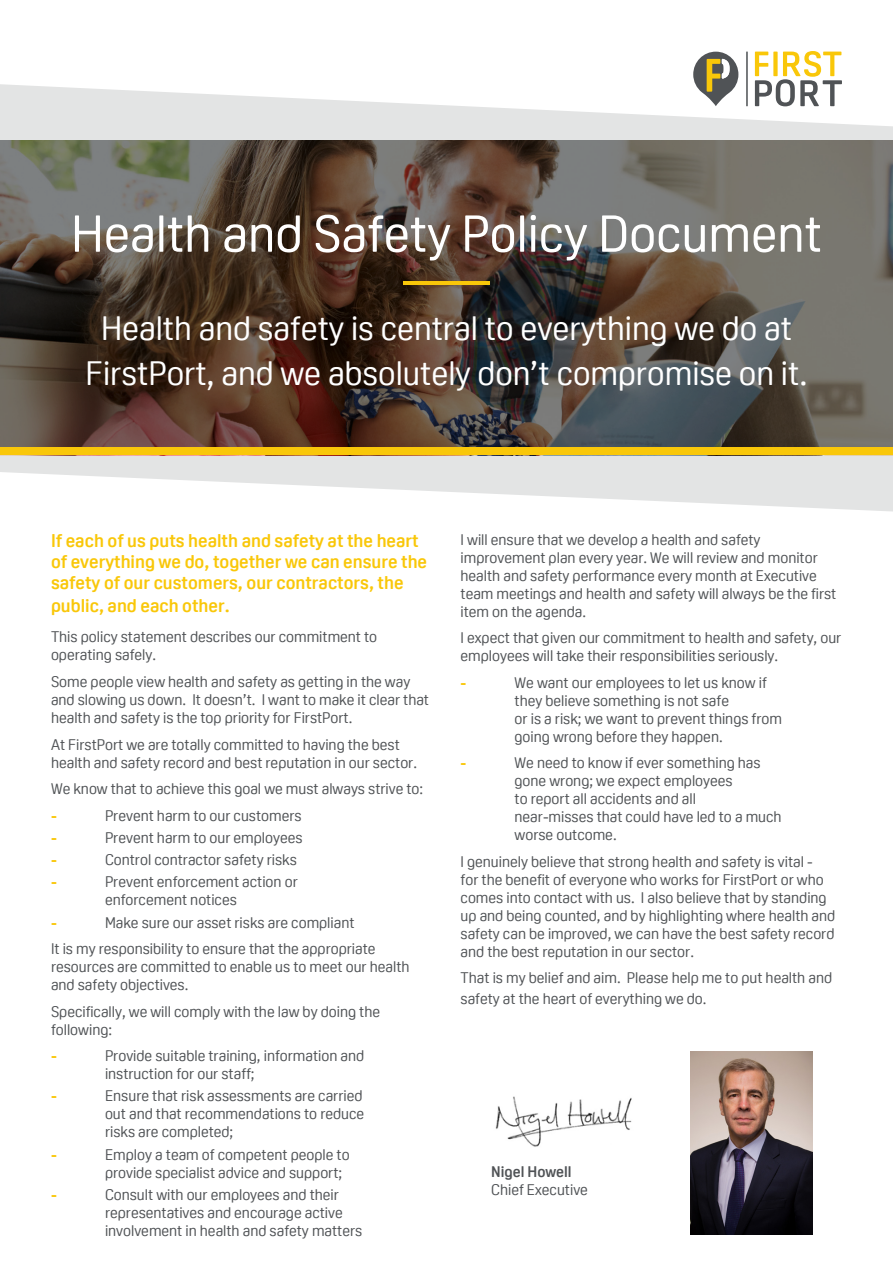
<style>
.page{position:relative;width:893px;height:1263px;background:#fff}
.page>*{position:absolute;margin:0;border:0;box-sizing:border-box;transform-origin:0 0}
.B_Head{font:51px "Oscine";color:#fff}
.B_Head-2{font:33px/45px "Oscine";color:#fff;text-align:center}
.Body_Copy{font:700 18px/21.5px "Oscine";color:#f9c709}
.Body_Copy-2{font:15px/18px "Oscine";color:#505356}
.Body_Copy-3{font:700 15px "Oscine";color:#f9c709}
.Body_Copy-4{font:700 15px "Oscine";color:#505356}
</style>
<div class="page">
<svg style="left:0;top:84px;width:893px;height:427px;fill:#e3e4e4"></svg>
<svg style="left:0;top:140px;width:893px;height:307px;background:#584c43"></svg>
<div style="left:0;top:447px;width:893px;height:8px;background:#f9c709"></div>
<svg style="left:746px;top:52px;width:2px;height:54px"></svg>
<svg style="left:755px;top:51px;width:87px;height:55px"></svg>
<svg style="left:693px;top:52px;width:45px;height:54px"></svg>
<hr style="left:403px;top:281px;width:87px;height:3px;background:#f9c709">
<img style="left:690px;top:1052px;width:122px;height:182px">
<img style="left:495px;top:1096px;width:137px;height:51px">
<p class="B_Head" style="left:71px;top:206px;width:752px">Health and Safety Policy Document</p>
<p class="B_Head-2" style="left:86px;top:306px;width:723px">Health and safety is central to everything we do at<br>FirstPort, and we absolutely don’t compromise on it.</p>
<p class="Body_Copy" style="left:51px;top:530px;width:378px">If each of us puts health and safety at the heart of everything we do, together we can ensure the safety of our customers, our contractors, the public, and each other.</p>
<p class="Body_Copy-2" style="left:51px;top:628px;width:328px">This policy statement describes our commitment to operating safely.</p>
<p class="Body_Copy-2" style="left:51px;top:673px;width:380px">Some people view health and safety as getting in the way and slowing us down. It doesn’t. I want to make it clear that health and safety is the top priority for FirstPort.</p>
<p class="Body_Copy-2" style="left:51px;top:735px;width:367px">At FirstPort we are totally committed to having the best health and safety record and best reputation in our sector.</p>
<p class="Body_Copy-2" style="left:51px;top:780px;width:374px">We know that to achieve this goal we must always strive to:</p>
<p class="Body_Copy-3" style="left:51px;top:807px;width:7px">-</p>
<p class="Body_Copy-2" style="left:105px;top:806px;width:198px">Prevent harm to our customers</p>
<p class="Body_Copy-3" style="left:51px;top:829px;width:7px">-</p>
<p class="Body_Copy-2" style="left:105px;top:829px;width:199px">Prevent harm to our employees</p>
<p class="Body_Copy-3" style="left:51px;top:851px;width:7px">-</p>
<p class="Body_Copy-2" style="left:105px;top:851px;width:193px">Control contractor safety risks</p>
<p class="Body_Copy-3" style="left:51px;top:873px;width:7px">-</p>
<p class="Body_Copy-2" style="left:105px;top:873px;width:194px">Prevent enforcement action or enforcement notices</p>
<p class="Body_Copy-3" style="left:51px;top:914px;width:7px">-</p>
<p class="Body_Copy-2" style="left:105px;top:913px;width:251px">Make sure our asset risks are compliant</p>
<p class="Body_Copy-2" style="left:51px;top:940px;width:360px">It is my responsibility to ensure that the appropriate resources are committed to enable us to meet our health and safety objectives.</p>
<p class="Body_Copy-2" style="left:51px;top:1002px;width:331px">Specifically, we will comply with the law by doing the following:</p>
<p class="Body_Copy-3" style="left:51px;top:1047px;width:7px">-</p>
<p class="Body_Copy-2" style="left:105px;top:1047px;width:261px">Provide suitable training, information and instruction for our staff;</p>
<p class="Body_Copy-3" style="left:51px;top:1087px;width:7px">-</p>
<p class="Body_Copy-2" style="left:105px;top:1087px;width:261px;text-align:justify">Ensure that risk assessments are carried out and that recommendations to reduce risks are completed;</p>
<p class="Body_Copy-3" style="left:51px;top:1146px;width:7px">-</p>
<p class="Body_Copy-2" style="left:105px;top:1145px;width:246px">Employ a team of competent people to provide specialist advice and support;</p>
<p class="Body_Copy-3" style="left:51px;top:1186px;width:7px">-</p>
<p class="Body_Copy-2" style="left:105px;top:1186px;width:259px">Consult with our employees and their representatives and encourage active involvement in health and safety matters</p>
<p class="Body_Copy-2" style="left:461px;top:531px;width:377px">I will ensure that we develop a health and safety improvement plan every year. We will review and monitor health and safety performance every month at Executive team meetings and health and safety will always be the first item on the agenda.</p>
<p class="Body_Copy-2" style="left:461px;top:629px;width:382px">I expect that given our commitment to health and safety, our employees will take their responsibilities seriously.</p>
<p class="Body_Copy-3" style="left:461px;top:674px;width:7px">-</p>
<p class="Body_Copy-2" style="left:515px;top:674px;width:269px">We want our employees to let us know if they believe something is not safe<br>or is a risk; we want to prevent things from going wrong before they happen.</p>
<p class="Body_Copy-3" style="left:461px;top:754px;width:7px">-</p>
<p class="Body_Copy-2" style="left:515px;top:754px;width:269px">We need to know if ever something has gone wrong; we expect employees<br>to report all accidents and all<br>near-misses that could have led to a much worse outcome.</p>
<p class="Body_Copy-2" style="left:461px;top:853px;width:376px">I genuinely believe that strong health and safety is vital -<br>for the benefit of everyone who works for FirstPort or who comes into contact with us. I also believe that by standing up and being counted, and by highlighting where health and safety can be improved, we can have the best safety record and the best reputation in our sector.</p>
<p class="Body_Copy-2" style="left:461px;top:968px;width:373px;line-height:21px">That is my belief and aim. Please help me to put health and safety at the heart of everything we do.</p>
<p class="Body_Copy-4" style="left:491px;top:1163px;width:82px">Nigel Howell</p>
<p class="Body_Copy-2" style="left:491px;top:1181px;width:98px">Chief Executive</p>
</div>
